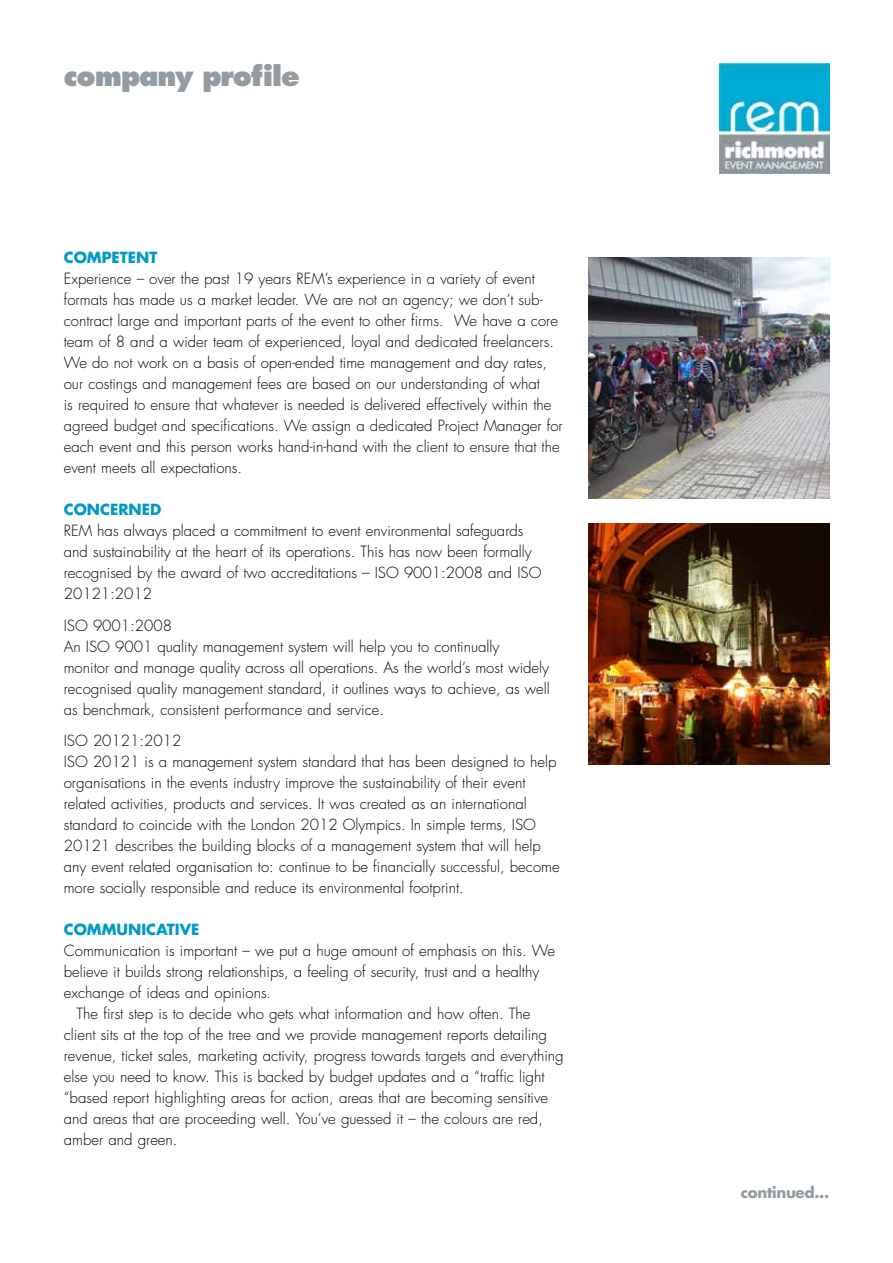
<style>
.page{position:relative;width:893px;height:1263px;background:#fff}
.page>*{position:absolute;margin:0;border:0;box-sizing:border-box;transform-origin:0 0}
.t1{font:800 27px "Futura";letter-spacing:-.04em;color:#949ca1}
.t2{font:300 15px/21px "Futura";color:#000}
.t3{font:700 15px "Futura";color:#009ac7}
.t4{font:700 15px "Futura";letter-spacing:-.02em;color:#949ca1}
</style>
<div class="page">
<img style="left:719px;top:63px;width:110px;height:111px">
<img style="left:588px;top:258px;width:241px;height:241px">
<img style="left:588px;top:523px;width:241px;height:241px">
<h1 class="t1" style="left:64px;top:60px;width:238px">company profile</h1>
<p class="t3" style="left:64px;top:247px;width:58px">COMPETENT</p>
<p class="t2" style="left:64px;top:268px;width:500px">Experience – over the past 19 years REM’s experience in a variety of event formats has made us a market leader. We are not an agency; we don’t sub&shy;contract large and important parts of the event to other firms. We have a core team of 8 and a wider team of experienced, loyal and dedicated freelancers.<br>We do not work on a basis of open-ended time management and day rates, our costings and management fees are based on our understanding of what<br>is required to ensure that whatever is needed is delivered effectively within the agreed budget and specifications. We assign a dedicated Project Manager for each event and this person works hand-in-hand with the client to ensure that the event meets all expectations.</p>
<p class="t3" style="left:64px;top:499px;width:35px">CONCERNE</p>
<p class="t3" style="left:150px;top:499px;width:13px">D</p>
<p class="t2" style="left:64px;top:520px;width:479px">REM has always placed a commitment to event environmental safeguards and sustainability at the heart of its operations. This has now been formally recognised by the award of two accreditations – ISO 9001:2008 and ISO 20121:2012</p>
<p class="t2" style="left:64px;top:615px;width:488px">ISO 9001:2008<br>An ISO 9001 quality management system will help you to continually<br>monitor and manage quality across all operations. As the world’s most widely recognised quality management standard, it outlines ways to achieve, as well as benchmark, consistent performance and service.</p>
<p class="t2" style="left:64px;top:730px;width:497px">ISO 20121:2012<br>ISO 20121 is a management system standard that has been designed to help organisations in the events industry improve the sustainability of their event related activities, products and services. It was created as an international standard to coincide with the London 2012 Olympics. In simple terms, ISO 20121 describes the building blocks of a management system that will help any event related organisation to: continue to be financially successful, become more socially responsible and reduce its environmental footprint.</p>
<p class="t3" style="left:64px;top:919px;width:75px">COMMUNIC</p>
<p class="t3" style="left:156px;top:919px;width:43px">ATIVE</p>
<p class="t2" style="left:64px;top:940px;width:493px">Communication is important – we put a huge amount of emphasis on this. We</p>
<p class="t2" style="left:64px;top:961px;width:477px">believe it builds strong relationships, a feeling of security, trust and a healthy</p>
<p class="t2" style="left:64px;top:982px;width:209px">exchange of ideas and opinions.</p>
<p class="t2" style="left:77px;top:1003px;width:456px">The first step is to decide who gets what information and how often. The</p>
<p class="t2" style="left:64px;top:1025px;width:485px">client sits at the top of the tree and we provide management reports detailing</p>
<p class="t2" style="left:64px;top:1046px;width:501px">revenue, ticket sales, marketing activity, progress towards targets and everything</p>
<p class="t2" style="left:64px;top:1067px;width:482px">else you need to know. This is backed by budget updates and a “traffic light</p>
<p class="t2" style="left:64px;top:1088px;width:486px">“based report highlighting areas for action, areas that are becoming sensitive</p>
<p class="t2" style="left:64px;top:1109px;width:481px">and areas that are proceeding well. You’ve guessed it – the colours are red,</p>
<p class="t2" style="left:64px;top:1130px;width:115px">amber and green.</p>
<p class="t4" style="left:741px;top:1182px;width:90px">CONTINUED...</p>
</div>
